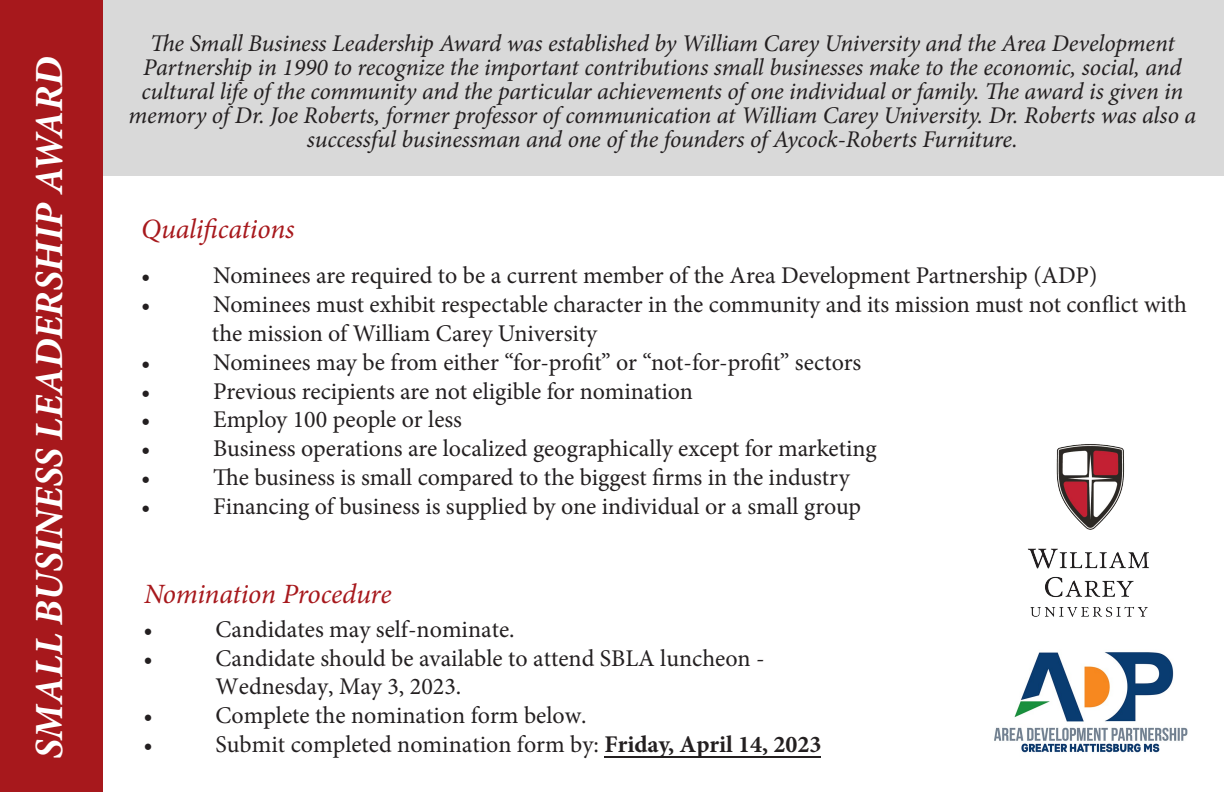
<style>
.page{position:relative;width:1224px;height:792px;background:#fff}
.page>*{position:absolute;margin:0;border:0;box-sizing:border-box;transform-origin:0 0}
.t1{font:italic 700 40px "Minion Pro";letter-spacing:-.005em;color:#fff}
.t2{font:italic 28px "Minion Pro";letter-spacing:-.01em;color:#a7181c}
.t3{font:24px/28.8px "Minion Pro";color:#231f20}
.t4{font:italic 24px/24px "Minion Pro";letter-spacing:-.01em;color:#231f20;text-align:center}
.s1{font-weight:700}
</style>
<div class="page">
<div style="left:102px;top:0;width:1122px;height:176px;background:#d9d9d9"></div>
<div style="left:0;top:0;width:102px;height:792px;background:#a7181c"></div>
<img style="left:994px;top:652px;width:194px;height:101px">
<img style="left:1028px;top:444px;width:121px;height:173px">
<hr style="left:605px;top:757px;width:216px;height:1px;background:#231f20">
<p class="t1" style="left:21px;top:759px;width:703px;rotate:-90deg">SMALL BUSINESS LEADERSHIP AWARD</p>
<p class="t4" style="left:128px;top:31px;width:1069px">The Small Business Leadership Award was established by William Carey University and the Area Development Partnership in 1990 to recognize the important contributions small businesses make to the economic, social, and cultural life of the community and the particular achievements of one individual or family. The award is given in memory of Dr. Joe Roberts, former professor of communication at William Carey University. Dr. Roberts was also a successful businessman and one of the founders of Aycock-Roberts Furniture.</p>
<p class="t2" style="left:141px;top:210px;width:155px">Qualifications</p>
<p class="t3" style="left:141px;top:262px;width:11px">•</p>
<p class="t3" style="left:213px;top:262px;width:886px">Nominees are required to be a current member of the Area Development Partnership (ADP)</p>
<p class="t3" style="left:141px;top:290px;width:11px">•</p>
<p class="t3" style="left:213px;top:290px;width:975px">Nominees must exhibit respectable character in the community and its mission must not conflict with</p>
<p class="t3" style="left:212px;top:319px;width:387px">the mission of William Carey University</p>
<p class="t3" style="left:141px;top:348px;width:11px">•</p>
<p class="t3" style="left:213px;top:348px;width:650px">Nominees may be from either “for-profit” or “not-for-profit” sectors</p>
<p class="t3" style="left:141px;top:377px;width:11px">•</p>
<p class="t3" style="left:213px;top:377px;width:481px">Previous recipients are not eligible for nomination</p>
<p class="t3" style="left:141px;top:406px;width:11px">•</p>
<p class="t3" style="left:213px;top:406px;width:250px">Employ 100 people or less</p>
<p class="t3" style="left:141px;top:434px;width:11px">•</p>
<p class="t3" style="left:213px;top:434px;width:665px">Business operations are localized geographically except for marketing</p>
<p class="t3" style="left:141px;top:463px;width:11px">•</p>
<p class="t3" style="left:213px;top:463px;width:638px">The business is small compared to the biggest firms in the industry</p>
<p class="t3" style="left:141px;top:492px;width:11px">•</p>
<p class="t3" style="left:213px;top:492px;width:649px">Financing of business is supplied by one individual or a small group</p>
<p class="t2" style="left:144px;top:574px;width:249px">Nomination Procedure</p>
<p class="t3" style="left:144px;top:615px;width:11px">•</p>
<p class="t3" style="left:216px;top:615px;width:301px">Candidates may self-nominate.</p>
<p class="t3" style="left:144px;top:644px;width:11px">•</p>
<p class="t3" style="left:216px;top:644px;width:551px">Candidate should be available to attend SBLA luncheon -<br>Wednesday, May 3, 2023.</p>
<p class="t3" style="left:144px;top:701px;width:11px">•</p>
<p class="t3" style="left:216px;top:701px;width:373px">Complete the nomination form below.</p>
<p class="t3" style="left:144px;top:730px;width:11px">•</p>
<p class="t3" style="left:216px;top:730px;width:607px">Submit completed nomination form by: <span class="s1">Friday, April 14, 2023</span></p>
</div>
